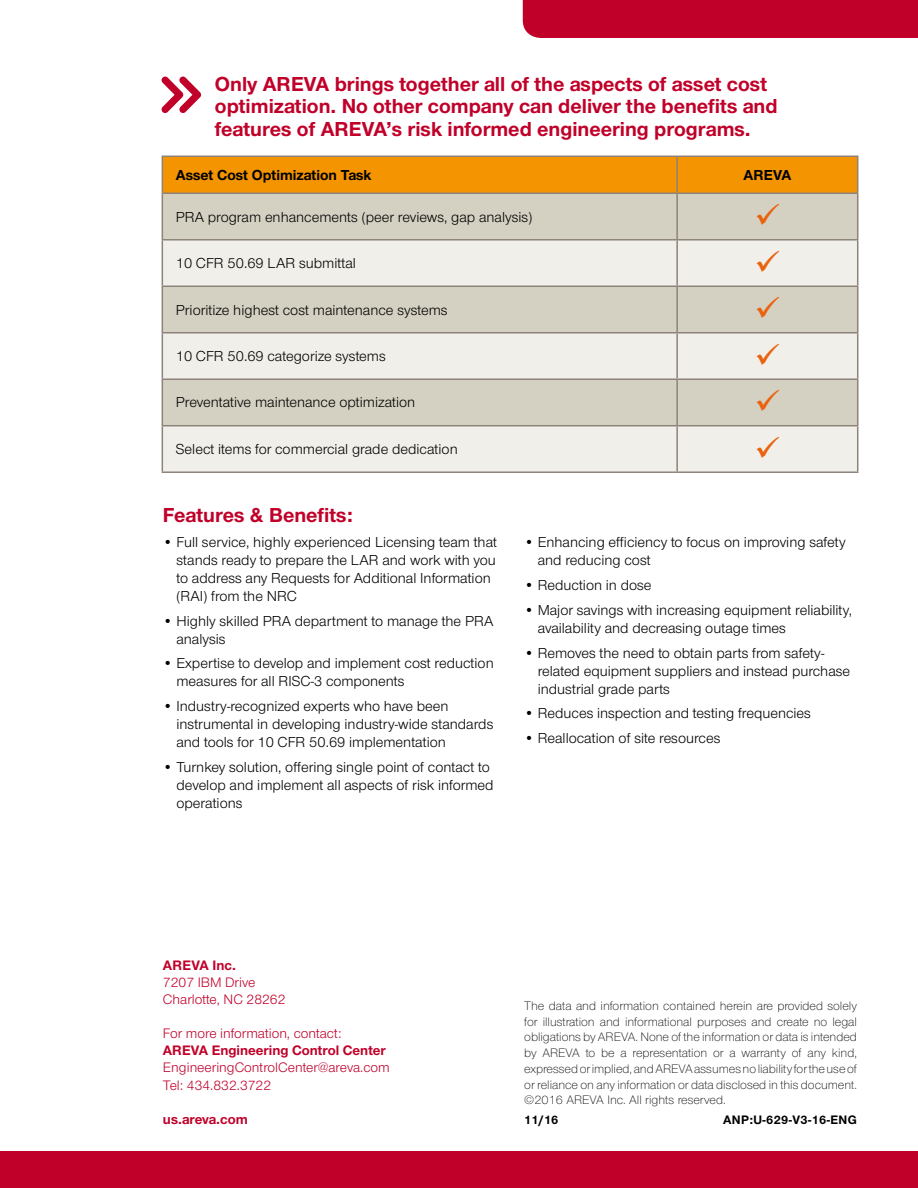
<style>
.page{position:relative;width:918px;height:1188px;background:#fff}
.page>*{position:absolute;margin:0;border:0;box-sizing:border-box;transform-origin:0 0}
.t1{font:700 21px/22.5px "Nimbus AREVA";color:#c1002a}
.t2{font:15px/18px "Nimbus AREVA";color:#000}
.t3{font:700 15px "Nimbus AREVA";color:#000}
.t4{font:14.25px/17.1px "Nimbus AREVA";color:#c1002a}
.t5{font:700 14.25px "Nimbus AREVA";color:#c1002a}
.t6{font:300 12.75px/15.8px "Nimbus AREVA";color:#000;text-align:justify}
.t7{font:700 12.75px "Nimbus AREVA";letter-spacing:.03em;color:#000}
</style>
<div class="page">
<div style="left:0;top:1152px;width:918px;height:36px;background:#c1002a"></div>
<div style="left:523px;top:0;width:395px;height:38px;background:#c1002a"></div>
<div style="left:163px;top:157px;width:694px;height:36px;background:#f39400"></div>
<div style="left:163px;top:194px;width:694px;height:45px;background:#d4d1c2"></div>
<svg style="left:163px;top:241px;width:694px;height:230px;background:#e4e2d8"></svg>
<hr style="left:162px;top:156px;width:515px;height:1px;background:#8e837a">
<hr style="left:162px;top:157px;width:1px;height:36px;background:#8e837a">
<hr style="left:162px;top:193px;width:515px;height:1px;background:#8e837a">
<hr style="left:677px;top:156px;width:181px;height:1px;background:#8e837a">
<hr style="left:676px;top:157px;width:2px;height:36px;background:#8e837a">
<hr style="left:677px;top:193px;width:181px;height:1px;background:#8e837a">
<hr style="left:857px;top:157px;width:1px;height:36px;background:#8e837a">
<hr style="left:162px;top:194px;width:1px;height:45px;background:#8e837a">
<hr style="left:162px;top:334px;width:1px;height:44px;background:#8e837a">
<hr style="left:162px;top:426px;width:1px;height:45px;background:#8e837a">
<hr style="left:162px;top:471px;width:515px;height:2px;background:#8e837a">
<hr style="left:676px;top:194px;width:2px;height:45px;background:#8e837a">
<hr style="left:857px;top:194px;width:1px;height:45px;background:#8e837a">
<hr style="left:676px;top:241px;width:2px;height:45px;background:#8e837a">
<hr style="left:857px;top:241px;width:1px;height:45px;background:#8e837a">
<hr style="left:676px;top:287px;width:2px;height:45px;background:#8e837a">
<hr style="left:857px;top:287px;width:1px;height:45px;background:#8e837a">
<hr style="left:676px;top:334px;width:2px;height:44px;background:#8e837a">
<hr style="left:857px;top:334px;width:1px;height:44px;background:#8e837a">
<hr style="left:676px;top:380px;width:2px;height:45px;background:#8e837a">
<hr style="left:857px;top:380px;width:1px;height:45px;background:#8e837a">
<hr style="left:676px;top:426px;width:2px;height:45px;background:#8e837a">
<hr style="left:857px;top:426px;width:1px;height:45px;background:#8e837a">
<hr style="left:677px;top:471px;width:181px;height:2px;background:#8e837a">
<hr style="left:162px;top:239px;width:515px;height:2px;background:#8e837a">
<hr style="left:162px;top:241px;width:1px;height:45px;background:#8e837a">
<hr style="left:677px;top:239px;width:181px;height:2px;background:#8e837a">
<hr style="left:162px;top:286px;width:515px;height:1px;background:#8e837a">
<hr style="left:162px;top:287px;width:1px;height:45px;background:#8e837a">
<hr style="left:677px;top:286px;width:181px;height:1px;background:#8e837a">
<hr style="left:162px;top:332px;width:515px;height:2px;background:#8e837a">
<hr style="left:677px;top:332px;width:181px;height:2px;background:#8e837a">
<hr style="left:162px;top:378px;width:515px;height:2px;background:#8e837a">
<hr style="left:162px;top:380px;width:1px;height:45px;background:#8e837a">
<hr style="left:677px;top:378px;width:181px;height:2px;background:#8e837a">
<hr style="left:162px;top:425px;width:515px;height:1px;background:#8e837a">
<hr style="left:677px;top:425px;width:181px;height:1px;background:#8e837a">
<svg style="left:161px;top:76px;width:40px;height:37px"></svg>
<svg style="left:757px;top:204px;width:22px;height:21px"></svg>
<svg style="left:757px;top:250px;width:22px;height:22px"></svg>
<svg style="left:757px;top:297px;width:22px;height:21px"></svg>
<svg style="left:757px;top:343px;width:22px;height:22px"></svg>
<svg style="left:757px;top:390px;width:22px;height:21px"></svg>
<svg style="left:757px;top:436px;width:22px;height:22px"></svg>
<h1 class="t1" style="left:215px;top:72px;width:564px">Only AREVA brings together all of the aspects of asset cost optimization. No other company can deliver the benefits and features of AREVA’s risk informed engineering programs.</h1>
<p class="t3" style="left:176px;top:166px;width:197px">Asset Cost Optimization Task</p>
<p class="t3" style="left:744px;top:166px;width:49px">AREVA</p>
<p class="t2" style="left:176px;top:208px;width:358px">PRA program enhancements (peer reviews, gap analysis)</p>
<p class="t2" style="left:176px;top:254px;width:182px">10 CFR 50.69 LAR submittal</p>
<p class="t2" style="left:176px;top:301px;width:273px">Prioritize highest cost maintenance systems</p>
<p class="t2" style="left:176px;top:347px;width:212px">10 CFR 50.69 categorize systems</p>
<p class="t2" style="left:176px;top:394px;width:241px">Preventative maintenance optimization</p>
<p class="t2" style="left:176px;top:440px;width:283px">Select items for commercial grade dedication</p>
<h1 class="t1" style="left:163px;top:504px;width:191px">Features &amp; Benefits:</h1>
<p class="t2" style="left:176px;top:533px;width:322px;text-indent:-14px">• Full service, highly experienced Licensing team that stands ready to prepare the LAR and work with you to address any Requests for Additional Information (RAI) from the NRC</p>
<p class="t2" style="left:176px;top:612px;width:318px;text-indent:-14px">• Highly skilled PRA department to manage the PRA analysis</p>
<p class="t2" style="left:176px;top:655px;width:319px;text-indent:-14px">• Expertise to develop and implement cost reduction measures for all RISC-3 components</p>
<p class="t2" style="left:176px;top:697px;width:319px;text-indent:-14px">• Industry-recognized experts who have been instrumental in developing industry-wide standards and tools for 10 CFR 50.69 implementation</p>
<p class="t2" style="left:176px;top:758px;width:319px;text-indent:-14px">• Turnkey solution, offering single point of contact to develop and implement all aspects of risk informed operations</p>
<p class="t2" style="left:538px;top:534px;width:309px;text-indent:-14px">• Enhancing efficiency to focus on improving safety and reducing cost</p>
<p class="t2" style="left:524px;top:576px;width:129px">• Reduction in dose</p>
<p class="t2" style="left:538px;top:601px;width:316px;text-indent:-14px">• Major savings with increasing equipment reliability, availability and decreasing outage times</p>
<p class="t2" style="left:538px;top:644px;width:314px;text-indent:-14px">• Removes the need to obtain parts from safety&shy;related equipment suppliers and instead purchase industrial grade parts</p>
<p class="t2" style="left:524px;top:705px;width:288px">• Reduces inspection and testing frequencies</p>
<p class="t2" style="left:524px;top:729px;width:198px">• Reallocation of site resources</p>
<p class="t5" style="left:163px;top:957px;width:75px">AREVA Inc.</p>
<p class="t4" style="left:163px;top:974px;width:124px">7207 IBM Drive<br>Charlotte, NC 28262</p>
<p class="t4" style="left:163px;top:1025px;width:180px">For more information, contact:</p>
<p class="t5" style="left:163px;top:1042px;width:224px">AREVA Engineering Control Center</p>
<p class="t4" style="left:163px;top:1059px;width:228px">EngineeringControlCenter@areva.com<br>Tel: 434.832.3722</p>
<p class="t5" style="left:163px;top:1111px;width:86px">us.areva.com</p>
<p class="t6" style="left:524px;top:998px;width:334px">The data and information contained herein are provided solely for illustration and informational purposes and create no legal obligations by AREVA. None of the information or data is intended by AREVA to be a representation or a warranty of any kind, expressed or implied, and AREVA assumes no liability for the use of or reliance on any information or data disclosed in this document. ©2016 AREVA Inc. All rights reserved.</p>
<p class="t7" style="left:524px;top:1112px;width:36px">11/16</p>
<p class="t7" style="left:723px;top:1112px;width:135px">ANP:U-629-V3-16-ENG</p>
</div>
